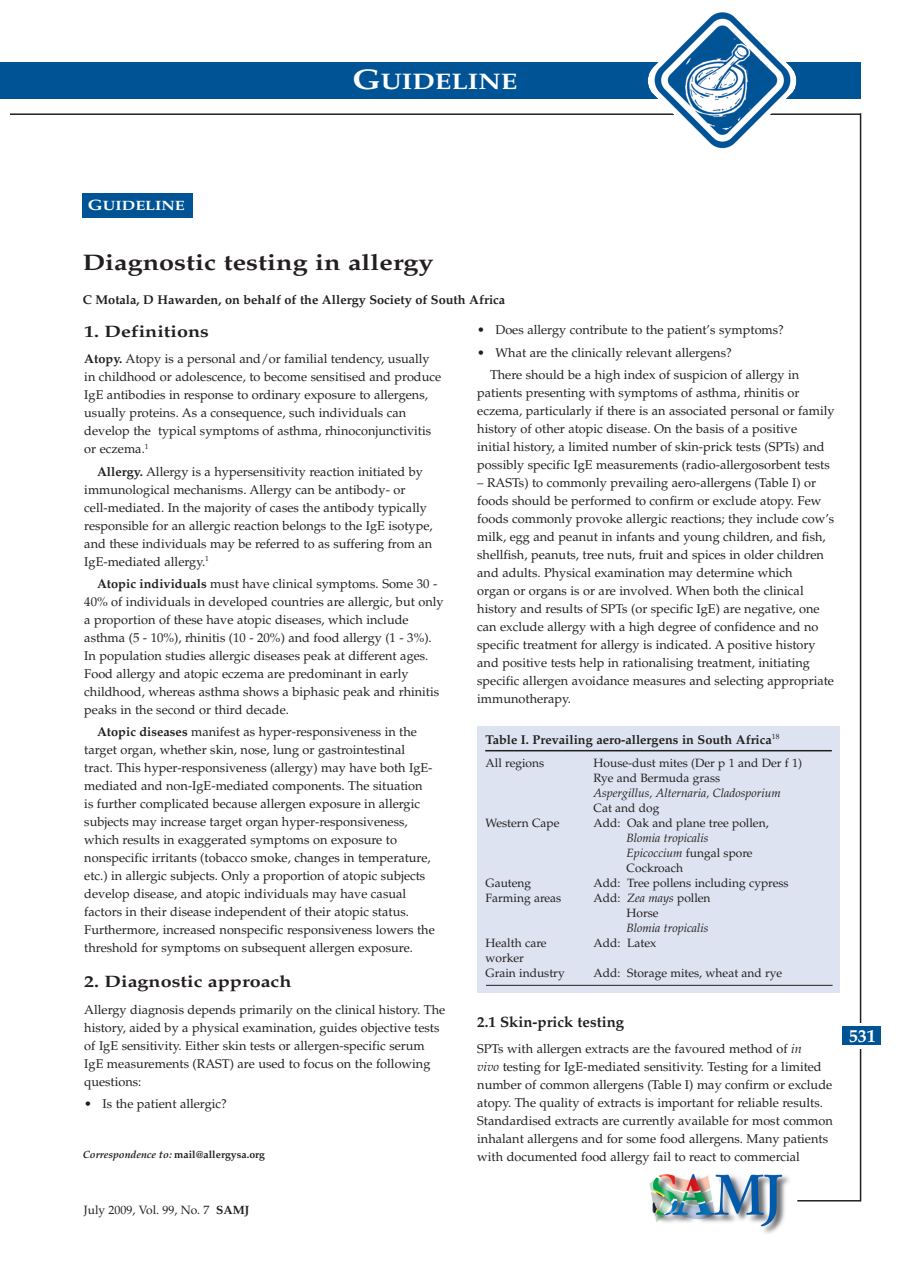
<style>
.page{position:relative;width:905px;height:1276px;background:#fff}
.page>*{position:absolute;margin:0;border:0;box-sizing:border-box;transform-origin:0 0}
.t1{font:700 22.5px "Palatino";color:#231f20;scale:1.2 1}
.t2{font:700 22.5px "Palatino";color:#fff;scale:1.2 1}
.t3{font:700 18px "Palatino";color:#fff}
.t4{font:700 16.5px "Palatino";color:#231f20;scale:1.2 1}
.t5{font:700 15px "Palatino";color:#231f20}
.t6{font:700 13.5px "Palatino";color:#fff;scale:1.2 1}
.t7{font:12.75px/18px "Palatino";color:#231f20}
.t8{font:700 12.75px "Palatino";color:#231f20}
.t9{font:12px/15px "Palatino";color:#231f20}
.t10{font:italic 12px/15px "Palatino";color:#231f20}
.t11{font:700 10.5px "Palatino";color:#231f20}
.s1{font-size:28.5px}
.s2{font-size:15px}
.s3{font-weight:700}
.s4{font-style:italic}
.s5{font-style:normal}
</style>
<div class="page">
<hr style="left:860px;top:113px;width:1px;height:1088px;background:#231f20">
<div style="left:846px;top:1023px;width:28px;height:25px;background:#fff"></div>
<hr style="left:797px;top:1200px;width:64px;height:1px;background:#231f20">
<div style="left:0;top:62px;width:860px;height:36px;background:#005495"></div>
<hr style="left:10px;top:113px;width:850px;height:2px;background:#231f20">
<img style="left:649px;top:1174px;width:140px;height:60px">
<div style="left:842px;top:1026px;width:38px;height:19px;background:#005495"></div>
<div style="left:83px;top:193px;width:110px;height:24px;background:#005495"></div>
<div style="left:477px;top:726px;width:363px;height:266px;background:#dde3f0"></div>
<hr style="left:485px;top:750px;width:347px;height:1px;background:#231f20">
<hr style="left:486px;top:985px;width:346px;height:1px;background:#231f20">
<img style="left:647px;top:12px;width:149px;height:137px">
<h1 class="t2" style="left:352px;top:69px;width:139px"><span class="s1">G</span>UIDELINE</h1>
<p class="t6" style="left:88px;top:198px;width:82px"><span class="s2">G</span>UIDELINE</p>
<h1 class="t1" style="left:83px;top:249px;width:294px">Diagnostic testing in allergy</h1>
<p class="t8" style="left:83px;top:292px;width:424px">C Motala, D Hawarden, on behalf of the Allergy Society of South Africa</p>
<p class="t4" style="left:84px;top:321px;width:105px">1. Definitions</p>
<p class="t7" style="left:84px;top:350px;width:358px"><span class="s3">Atopy.</span> Atopy is a personal and/or familial tendency, usually in childhood or adolescence, to become sensitised and produce IgE antibodies in response to ordinary exposure to allergens, usually proteins. As a consequence, such individuals can develop the typical symptoms of asthma, rhinoconjunctivitis or eczema.<sup>1</sup></p>
<p class="t7" style="left:84px;top:462px;width:350px;text-indent:13px"><span class="s3">Allergy.</span> Allergy is a hypersensitivity reaction initiated by immunological mechanisms. Allergy can be antibody- or cell-mediated. In the majority of cases the antibody typically responsible for an allergic reaction belongs to the IgE isotype, and these individuals may be referred to as suffering from an IgE-mediated allergy.<sup>1</sup></p>
<p class="t7" style="left:84px;top:575px;width:361px;text-indent:13px"><span class="s3">Atopic individuals</span> must have clinical symptoms. Some 30 - 40% of individuals in developed countries are allergic, but only a proportion of these have atopic diseases, which include asthma (5 - 10%), rhinitis (10 - 20%) and food allergy (1 - 3%).<br>In population studies allergic diseases peak at different ages.<br>Food allergy and atopic eczema are predominant in early childhood, whereas asthma shows a biphasic peak and rhinitis peaks in the second or third decade.</p>
<p class="t7" style="left:84px;top:723px;width:352px;text-indent:13px"><span class="s3">Atopic diseases</span> manifest as hyper-responsiveness in the target organ, whether skin, nose, lung or gastrointestinal tract. This hyper-responsiveness (allergy) may have both IgE&shy;mediated and non-IgE-mediated components. The situation is further complicated because allergen exposure in allergic subjects may increase target organ hyper-responsiveness, which results in exaggerated symptoms on exposure to nonspecific irritants (tobacco smoke, changes in temperature, etc.) in allergic subjects. Only a proportion of atopic subjects develop disease, and atopic individuals may have casual factors in their disease independent of their atopic status.<br>Furthermore, increased nonspecific responsiveness lowers the threshold for symptoms on subsequent allergen exposure.</p>
<p class="t4" style="left:84px;top:972px;width:174px">2. Diagnostic approach</p>
<p class="t7" style="left:84px;top:1001px;width:362px">Allergy diagnosis depends primarily on the clinical history. The history, aided by a physical examination, guides objective tests of IgE sensitivity. Either skin tests or allergen-specific serum IgE measurements (RAST) are used to focus on the following questions:</p>
<p class="t7" style="left:84px;top:1095px;width:144px">• Is the patient allergic?</p>
<p class="t11" style="left:83px;top:1148px;width:184px"><span class="s4">Correspondence to:</span> mail@allergysa.org</p>
<p class="t7" style="left:477px;top:321px;width:308px">• Does allergy contribute to the patient’s symptoms?</p>
<p class="t7" style="left:490px;top:341px;width:311px;line-height:22.2px;text-indent:-13px">• What are the clinically relevant allergens?<br>There should be a high index of suspicion of allergy in</p>
<p class="t7" style="left:477px;top:384px;width:359px">patients presenting with symptoms of asthma, rhinitis or eczema, particularly if there is an associated personal or family history of other atopic disease. On the basis of a positive<br>initial history, a limited number of skin-prick tests (SPTs) and possibly specific IgE measurements (radio-allergosorbent tests</p>
<p class="t7" style="left:477px;top:474px;width:359px">– RASTs) to commonly prevailing aero-allergens (Table I) or foods should be performed to confirm or exclude atopy. Few foods commonly provoke allergic reactions; they include cow’s milk, egg and peanut in infants and young children, and fish, shellfish, peanuts, tree nuts, fruit and spices in older children and adults. Physical examination may determine which<br>organ or organs is or are involved. When both the clinical history and results of SPTs (or specific IgE) are negative, one can exclude allergy with a high degree of confidence and no specific treatment for allergy is indicated. A positive history and positive tests help in rationalising treatment, initiating specific allergen avoidance measures and selecting appropriate immunotherapy.</p>
<p class="t8" style="left:485px;top:732px;width:295px">Table I. Prevailing aero-allergens in South Africa<sup>18</sup></p>
<p class="t9" style="left:485px;top:756px;width:60px">All regions</p>
<p class="t9" style="left:593px;top:756px;width:210px">House-dust mites (Der p 1 and Der f 1)<br>Rye and Bermuda grass</p>
<p class="t10" style="left:593px;top:786px;width:189px">Aspergillus, Alternaria, Cladosporium</p>
<p class="t9" style="left:593px;top:801px;width:67px">Cat and dog</p>
<p class="t9" style="left:485px;top:816px;width:75px">Western Cape</p>
<p class="t9" style="left:593px;top:816px;width:177px">Add: Oak and plane tree pollen,</p>
<p class="t10" style="left:626px;top:831px;width:128px">Blomia tropicalis<br>Epicoccium <span class="s5">fungal spore<br>Cockroach</span></p>
<p class="t9" style="left:485px;top:876px;width:47px">Gauteng</p>
<p class="t9" style="left:593px;top:876px;width:197px">Add: Tree pollens including cypress</p>
<p class="t9" style="left:485px;top:891px;width:77px">Farming areas</p>
<p class="t9" style="left:626px;top:891px;width:86px;text-indent:-33px">Add: <span class="s4">Zea mays</span> pollen<br>Horse</p>
<p class="t10" style="left:626px;top:921px;width:83px">Blomia tropicalis</p>
<p class="t9" style="left:485px;top:936px;width:63px">Health care</p>
<p class="t9" style="left:593px;top:936px;width:64px">Add: Latex</p>
<p class="t9" style="left:485px;top:951px;width:81px">worker<br>Grain industry</p>
<p class="t9" style="left:593px;top:966px;width:190px">Add: Storage mites, wheat and rye</p>
<p class="t5" style="left:477px;top:1012px;width:148px">2.1 Skin-prick testing</p>
<p class="t7" style="left:477px;top:1040px;width:357px">SPTs with allergen extracts are the favoured method of <span class="s4">in<br>vivo</span> testing for IgE-mediated sensitivity. Testing for a limited number of common allergens (Table I) may confirm or exclude atopy. The quality of extracts is important for reliable results.<br>Standardised extracts are currently available for most common inhalant allergens and for some food allergens. Many patients with documented food allergy fail to react to commercial</p>
<h2 class="t3" style="left:849px;top:1025px;width:28px">531</h2>
<p class="t9" style="left:84px;top:1203px;width:167px">July 2009, Vol. 99, No. 7 <span class="s3">SAMJ</span></p>
</div>
